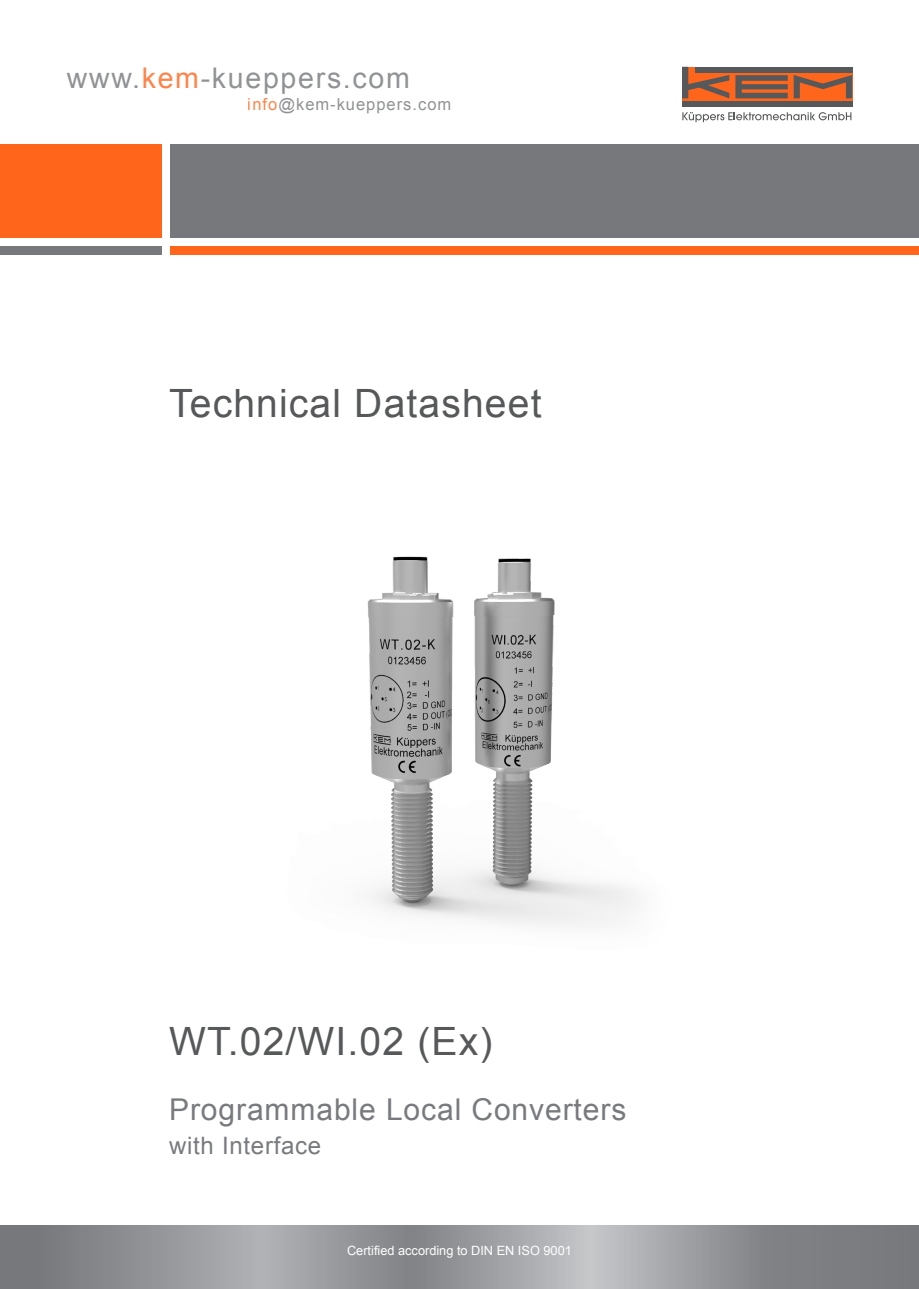
<style>
.page{position:relative;width:919px;height:1289px;background:#fff}
.page>*{position:absolute;margin:0;border:0;box-sizing:border-box;transform-origin:0 0}
.KEM_H1_title_grey{font:39px "Arial";letter-spacing:.03em;color:#57585a}
.KEM_H2_title_grey{font:30px "Arial";letter-spacing:.03em;color:#787a7d}
.t1{font:28.5px "Arial";letter-spacing:.06em;color:#76787b}
.KEM_H3_title_grey{font:24px "Arial";letter-spacing:.03em;color:#787a7d}
.t2{font:16.5px "Arial";letter-spacing:.06em;color:#76787b}
.t3{font:12.75px "Arial";color:#fff}
.s1{color:#ff661c}
</style>
<div class="page">
<div style="left:0;top:145px;width:162px;height:93px;background:#ff661c"></div>
<div style="left:170px;top:145px;width:748px;height:93px;background:#76787b"></div>
<div style="left:0;top:247px;width:162px;height:8px;background:#76787b"></div>
<div style="left:170px;top:247px;width:748px;height:8px;background:#ff661c"></div>
<div style="left:682px;top:67px;width:170px;height:40px;background:linear-gradient(to right,#ff661c,#ff661c)"></div>
<svg style="left:735px;top:75px;width:52px;height:23px"></svg>
<div style="left:694px;top:67px;width:158px;height:5px;background:#57585a"></div>
<div style="left:682px;top:101px;width:170px;height:6px;background:#57585a"></div>
<svg style="left:793px;top:75px;width:59px;height:23px"></svg>
<svg style="left:682px;top:67px;width:47px;height:31px"></svg>
<svg style="left:682px;top:112px;width:169px;height:10px"></svg>
<svg style="left:0;top:1225px;width:918px;height:63px;background:#949699"></svg>
<img style="left:367px;top:556px;width:270px;height:370px">
<p class="t1" style="left:67px;top:59px;width:344px">www.<span class="s1">kem</span>-kueppers.com</p>
<p class="t2" style="left:248px;top:93px;width:205px"><span class="s1">info</span>@kem-kueppers.com</p>
<p class="KEM_H1_title_grey" style="left:169px;top:377px;width:374px">Technical Datasheet</p>
<p class="KEM_H1_title_grey" style="left:169px;top:1016px;width:325px">WT.02/WI.02 (Ex)</p>
<p class="KEM_H2_title_grey" style="left:169px;top:1089px;width:458px">Programmable Local Converters</p>
<p class="KEM_H3_title_grey" style="left:169px;top:1129px;width:154px">with Interface</p>
<p class="t3" style="left:347px;top:1241px;width:226px">Certified according to DIN EN ISO 9001</p>
</div>
